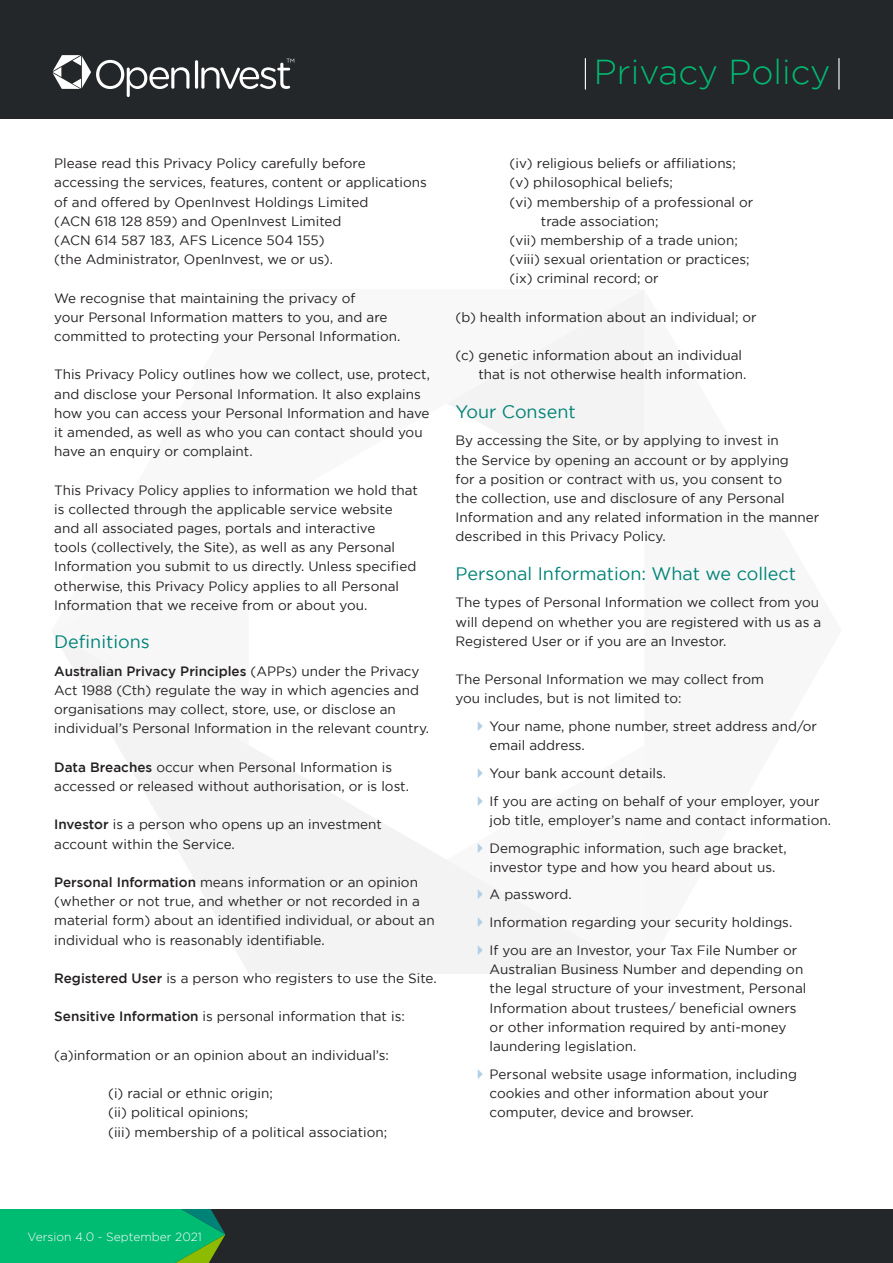
<style>
.page{position:relative;width:893px;height:1263px;background:#fff}
.page>*{position:absolute;margin:0;border:0;box-sizing:border-box;transform-origin:0 0}
.t1{font:300 34.5px "Gotham";color:#00bb72}
._2_Level_Page_Header{font:18px "Gotham";color:#008376}
.BodyCopy{font:13.5px/19.2px "Gotham";color:#231f20}
.Definitions{font:13.5px/19.2px "Gotham";color:#231f20}
.t2{font:300 12px "Gotham";color:#fff}
.s1{font-weight:500}
</style>
<div class="page">
<div style="left:0;top:1209px;width:893px;height:54px;background:#242729"></div>
<svg style="left:0;top:1209px;width:225px;height:54px;background:#06b46b"></svg>
<svg style="left:53px;top:633px;width:589px;height:341px"></svg>
<svg style="left:447px;top:290px;width:197px;height:227px;fill:#f4f4f4"></svg>
<div style="left:0;top:0;width:893px;height:119px;background:#242729"></div>
<hr style="left:585px;top:58px;width:1px;height:31px;background:#fff">
<hr style="left:838px;top:58px;width:1px;height:31px;background:#fff">
<hr style="left:195px;top:60px;width:3px;height:29px;background:#fff;border-radius:2px">
<svg style="left:53px;top:55px;width:136px;height:42px"></svg>
<svg style="left:201px;top:59px;width:93px;height:30px"></svg>
<svg style="left:478px;top:721px;width:5px;height:10px"></svg>
<svg style="left:478px;top:768px;width:5px;height:10px"></svg>
<svg style="left:478px;top:796px;width:5px;height:10px"></svg>
<svg style="left:478px;top:843px;width:5px;height:9px"></svg>
<svg style="left:478px;top:889px;width:5px;height:10px"></svg>
<svg style="left:478px;top:917px;width:5px;height:10px"></svg>
<svg style="left:478px;top:945px;width:5px;height:10px"></svg>
<h1 class="t1" style="left:594px;top:53px;width:238px">Privacy Policy</h1>
<p class="BodyCopy" style="left:54px;top:154px;width:374px">Please read this Privacy Policy carefully before accessing the services, features, content or applications of and offered by OpenInvest Holdings Limited<br>(ACN 618 128 859) and OpenInvest Limited<br>(ACN 614 587 183, AFS Licence 504 155)<br>(the Administrator, OpenInvest, we or us).</p>
<p class="BodyCopy" style="left:54px;top:288px;width:348px">We recognise that maintaining the privacy of<br>your Personal Information matters to you, and are committed to protecting your Personal Information.</p>
<p class="BodyCopy" style="left:54px;top:365px;width:377px">This Privacy Policy outlines how we collect, use, protect, and disclose your Personal Information. It also explains how you can access your Personal Information and have it amended, as well as who you can contact should you have an enquiry or complaint.</p>
<p class="BodyCopy" style="left:54px;top:480px;width:365px">This Privacy Policy applies to information we hold that is collected through the applicable service website and all associated pages, portals and interactive<br>tools (collectively, the Site), as well as any Personal Information you submit to us directly. Unless specified otherwise, this Privacy Policy applies to all Personal Information that we receive from or about you.</p>
<p class="_2_Level_Page_Header" style="left:54px;top:632px;width:97px">Definitions</p>
<p class="Definitions" style="left:54px;top:661px;width:376px"><span class="s1">Australian Privacy Principles</span> (APPs) under the Privacy Act 1988 (Cth) regulate the way in which agencies and organisations may collect, store, use, or disclose an individual’s Personal Information in the relevant country.</p>
<p class="BodyCopy" style="left:54px;top:757px;width:356px"><span class="s1">Data Breaches</span> occur when Personal Information is accessed or released without authorisation, or is lost.</p>
<p class="BodyCopy" style="left:54px;top:815px;width:329px"><span class="s1">Investor</span> is a person who opens up an investment account within the Service.</p>
<p class="BodyCopy" style="left:54px;top:872px;width:382px"><span class="s1">Personal Information</span> means information or an opinion (whether or not true, and whether or not recorded in a material form) about an identified individual, or about an individual who is reasonably identifiable.</p>
<p class="BodyCopy" style="left:54px;top:968px;width:384px"><span class="s1">Registered User</span> is a person who registers to use the Site.</p>
<p class="BodyCopy" style="left:54px;top:1007px;width:352px"><span class="s1">Sensitive Information</span> is personal information that is:</p>
<p class="BodyCopy" style="left:54px;top:1045px;width:336px">(a)information or an opinion about an individual’s:</p>
<p class="BodyCopy" style="left:108px;top:1084px;width:166px">(i) racial or ethnic origin;</p>
<p class="BodyCopy" style="left:108px;top:1103px;width:142px">(ii) political opinions;</p>
<p class="BodyCopy" style="left:108px;top:1122px;width:280px">(iii) membership of a political association;</p>
<p class="BodyCopy" style="left:510px;top:154px;width:228px">(iv) religious beliefs or affiliations;</p>
<p class="BodyCopy" style="left:510px;top:173px;width:165px">(v) philosophical beliefs;</p>
<p class="BodyCopy" style="left:541px;top:192px;width:214px;text-indent:-31px">(vi) membership of a professional or trade association;</p>
<p class="BodyCopy" style="left:510px;top:230px;width:230px">(vii) membership of a trade union;</p>
<p class="BodyCopy" style="left:510px;top:250px;width:241px">(viii) sexual orientation or practices;</p>
<p class="BodyCopy" style="left:510px;top:269px;width:151px">(ix) criminal record; or</p>
<p class="BodyCopy" style="left:456px;top:307px;width:303px">(b) health information about an individual; or</p>
<p class="BodyCopy" style="left:478px;top:346px;width:270px;text-indent:-23px">(c) genetic information about an individual that is not otherwise health information.</p>
<p class="_2_Level_Page_Header" style="left:456px;top:401px;width:122px">Your Consent</p>
<p class="BodyCopy" style="left:456px;top:431px;width:365px">By accessing the Site, or by applying to invest in<br>the Service by opening an account or by applying<br>for a position or contract with us, you consent to<br>the collection, use and disclosure of any Personal Information and any related information in the manner described in this Privacy Policy.</p>
<p class="_2_Level_Page_Header" style="left:456px;top:563px;width:342px">Personal Information: What we collect</p>
<p class="BodyCopy" style="left:456px;top:593px;width:367px">The types of Personal Information we collect from you will depend on whether you are registered with us as a<br>Registered User or if you are an Investor.</p>
<p class="BodyCopy" style="left:456px;top:669px;width:310px">The Personal Information we may collect from you includes, but is not limited to:</p>
<p class="BodyCopy" style="left:490px;top:716px;width:329px">Your name, phone number, street address and/or email address.</p>
<p class="BodyCopy" style="left:490px;top:763px;width:178px">Your bank account details.</p>
<p class="BodyCopy" style="left:490px;top:791px;width:343px">If you are acting on behalf of your employer, your job title, employer’s name and contact information.</p>
<p class="BodyCopy" style="left:490px;top:838px;width:299px">Demographic information, such age bracket, investor type and how you heard about us.</p>
<p class="BodyCopy" style="left:490px;top:885px;width:84px">A password.</p>
<p class="BodyCopy" style="left:490px;top:912px;width:304px">Information regarding your security holdings.</p>
<p class="BodyCopy" style="left:490px;top:940px;width:318px">If you are an Investor, your Tax File Number or Australian Business Number and depending on the legal structure of your investment, Personal Information about trustees/ beneficial owners or other information required by anti-money laundering legislation.</p>
<p class="BodyCopy" style="left:490px;top:1064px;width:309px">Personal website usage information, including cookies and other information about your computer, device and browser.</p>
<p class="t2" style="left:28px;top:1230px;width:176px">Version 4.0 - September 2021</p>
</div>
